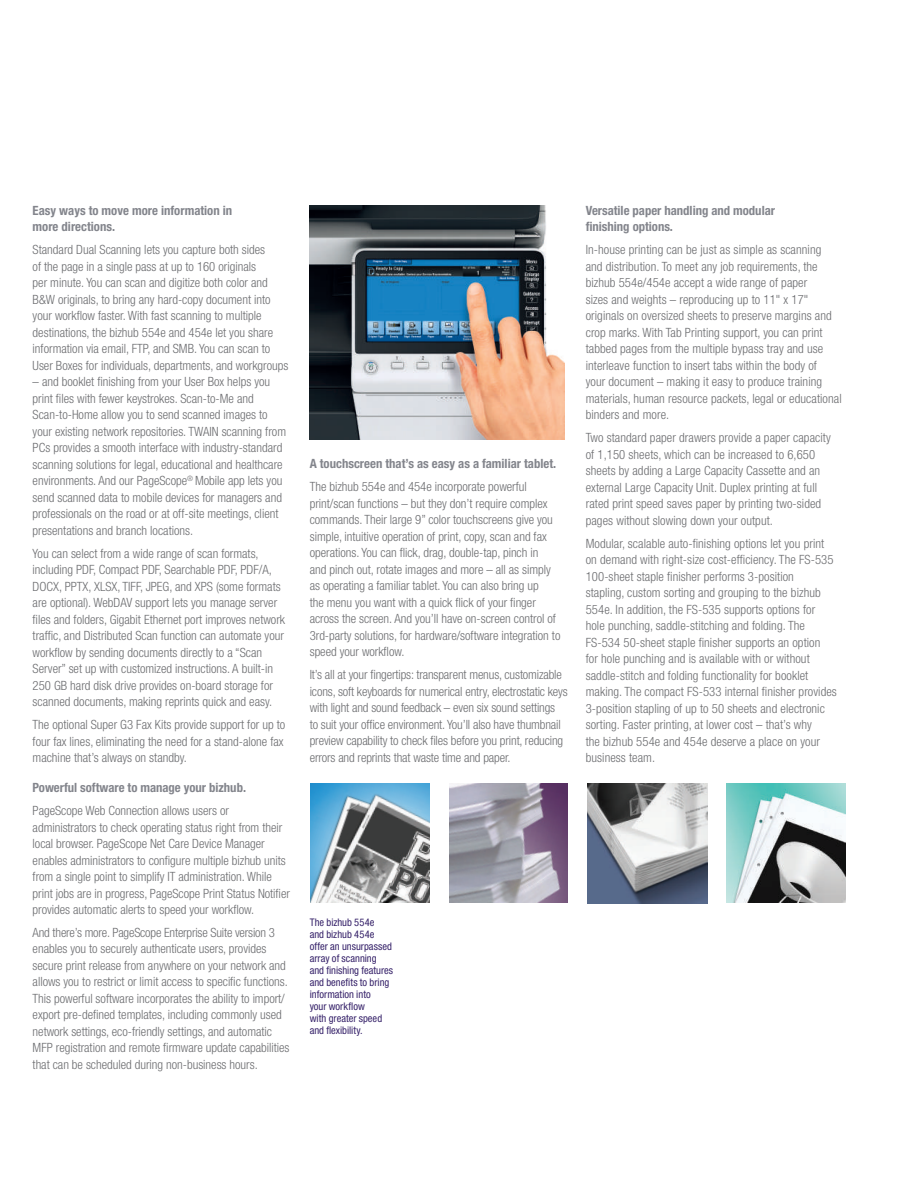
<style>
.page{position:relative;width:918px;height:1188px;background:#fff}
.page>*{position:absolute;margin:0;border:0;box-sizing:border-box;transform-origin:0 0}
.t1{font:300 condensed 12.75px/16.5px "Helvetica Neue LT Std";color:#6c6d70}
.t2{font:700 condensed 12.75px/16.5px "Helvetica Neue LT Std";color:#83858c}
.t3{font:condensed 10.5px/12px "Helvetica Neue LT Std";color:#37236a}
</style>
<div class="page">
<img style="left:310px;top:784px;width:119px;height:118px">
<img style="left:727px;top:784px;width:119px;height:118px">
<img style="left:587px;top:784px;width:120px;height:120px">
<img style="left:449px;top:784px;width:119px;height:118px">
<img style="left:309px;top:206px;width:255px;height:234px">
<p class="t2" style="left:33px;top:202px;width:201px">Easy ways to move more information in more directions.</p>
<p class="t1" style="left:33px;top:241px;width:257px">Standard Dual Scanning lets you capture both sides<br>of the page in a single pass at up to 160 originals<br>per minute. You can scan and digitize both color and B&amp;W originals, to bring any hard-copy document into your workflow faster. With fast scanning to multiple destinations, the bizhub 554e and 454e let you share information via email, FTP, and SMB. You can scan to User Boxes for individuals, departments, and workgroups</p>
<p class="t1" style="left:33px;top:373px;width:255px">– and booklet finishing from your User Box helps you print files with fewer keystrokes. Scan-to-Me and Scan-to-Home allow you to send scanned images to your existing network repositories. TWAIN scanning from PCs provides a smooth interface with industry-standard scanning solutions for legal, educational and healthcare environments. And our PageScope<sup>®</sup> Mobile app lets you send scanned data to mobile devices for managers and professionals on the road or at off-site meetings, client presentations and branch locations.</p>
<p class="t1" style="left:33px;top:545px;width:254px">You can select from a wide range of scan formats, including PDF, Compact PDF, Searchable PDF, PDF/A, DOCX, PPTX, XLSX, TIFF, JPEG, and XPS (some formats are optional). WebDAV support lets you manage server files and folders, Gigabit Ethernet port improves network traffic, and Distributed Scan function can automate your workflow by sending documents directly to a “Scan Server” set up with customized instructions. A built-in 250 GB hard disk drive provides on-board storage for scanned documents, making reprints quick and easy.</p>
<p class="t1" style="left:33px;top:716px;width:254px">The optional Super G3 Fax Kits provide support for up to four fax lines, eliminating the need for a stand-alone fax machine that’s always on standby.</p>
<p class="t2" style="left:33px;top:779px;width:215px">Powerful software to manage your bizhub.</p>
<p class="t1" style="left:33px;top:802px;width:259px">PageScope Web Connection allows users or administrators to check operating status right from their local browser. PageScope Net Care Device Manager enables administrators to configure multiple bizhub units from a single point to simplify IT administration. While print jobs are in progress, PageScope Print Status Notifier provides automatic alerts to speed your workflow.</p>
<p class="t1" style="left:33px;top:924px;width:258px">And there’s more. PageScope Enterprise Suite version 3 enables you to securely authenticate users, provides secure print release from anywhere on your network and allows you to restrict or limit access to specific functions.<br>This powerful software incorporates the ability to import/ export pre-defined templates, including commonly used network settings, eco-friendly settings, and automatic MFP registration and remote firmware update capabilities that can be scheduled during non-business hours.</p>
<p class="t2" style="left:310px;top:455px;width:248px">A touchscreen that’s as easy as a familiar tablet.</p>
<p class="t1" style="left:310px;top:478px;width:252px">The bizhub 554e and 454e incorporate powerful print/scan functions – but they don’t require complex commands. Their large 9” color touchscreens give you simple, intuitive operation of print, copy, scan and fax operations. You can flick, drag, double-tap, pinch in<br>and pinch out, rotate images and more – all as simply as operating a familiar tablet. You can also bring up<br>the menu you want with a quick flick of your finger across the screen. And you’ll have on-screen control of 3rd-party solutions, for hardware/software integration to speed your workflow.</p>
<p class="t1" style="left:310px;top:666px;width:260px">It’s all at your fingertips: transparent menus, customizable icons, soft keyboards for numerical entry, electrostatic keys with light and sound feedback – even six sound settings<br>to suit your office environment. You’ll also have thumbnail preview capability to check files before you print, reducing errors and reprints that waste time and paper.</p>
<p class="t2" style="left:586px;top:202px;width:191px">Versatile paper handling and modular finishing options.</p>
<p class="t1" style="left:586px;top:241px;width:257px">In-house printing can be just as simple as scanning<br>and distribution. To meet any job requirements, the bizhub 554e/454e accept a wide range of paper<br>sizes and weights – reproducing up to 11" x 17" originals on oversized sheets to preserve margins and crop marks. With Tab Printing support, you can print tabbed pages from the multiple bypass tray and use interleave function to insert tabs within the body of<br>your document – making it easy to produce training materials, human resource packets, legal or educational binders and more.</p>
<p class="t1" style="left:586px;top:429px;width:247px">Two standard paper drawers provide a paper capacity of 1,150 sheets, which can be increased to 6,650 sheets by adding a Large Capacity Cassette and an external Large Capacity Unit. Duplex printing at full rated print speed saves paper by printing two-sided pages without slowing down your output.</p>
<p class="t1" style="left:586px;top:535px;width:253px">Modular, scalable auto-finishing options let you print on demand with right-size cost-efficiency. The FS-535<br>100-sheet staple finisher performs 3-position<br>stapling, custom sorting and grouping to the bizhub 554e. In addition, the FS-535 supports options for hole punching, saddle-stitching and folding. The FS-534 50-sheet staple finisher supports an option<br>for hole punching and is available with or without saddle-stitch and folding functionality for booklet making. The compact FS-533 internal finisher provides 3-position stapling of up to 50 sheets and electronic sorting. Faster printing, at lower cost – that’s why<br>the bizhub 554e and 454e deserve a place on your business team.</p>
<p class="t3" style="left:310px;top:916px;width:85px">The bizhub 554e<br>and bizhub 454e offer an unsurpassed array of scanning and finishing features and benefits to bring information into<br>your workflow<br>with greater speed and flexibility.</p>
</div>
